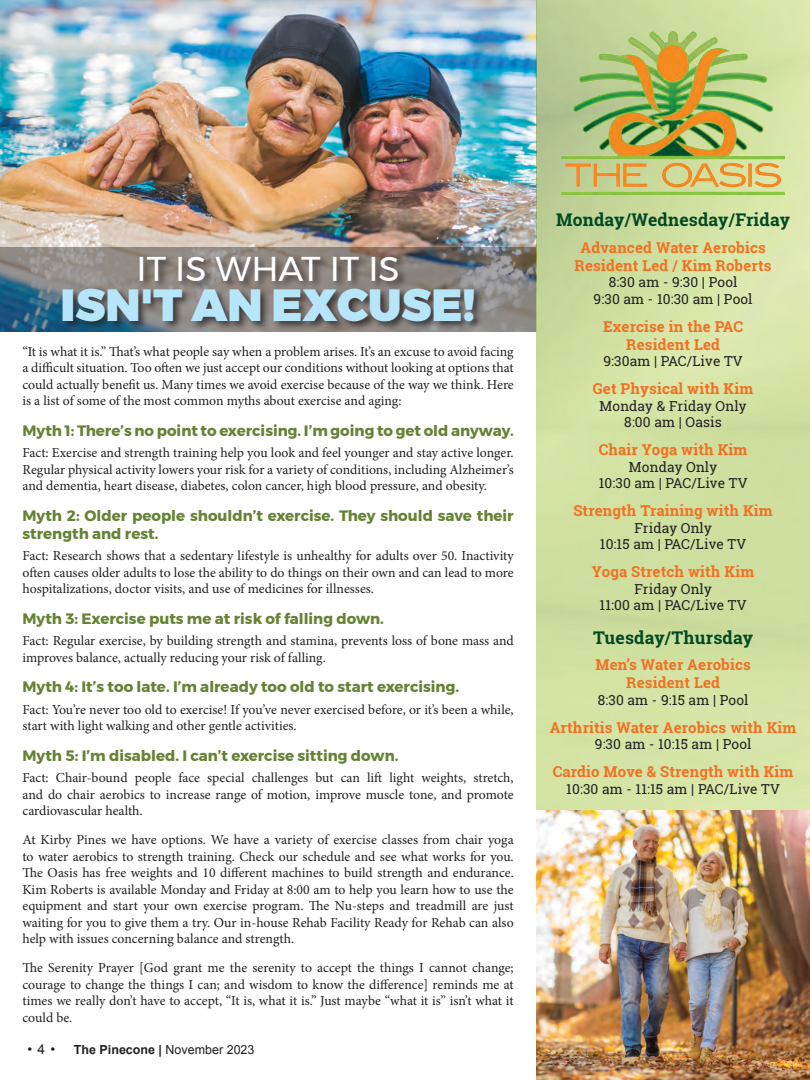
<style>
.page{position:relative;width:810px;height:1080px;background:#fff}
.page>*{position:absolute;margin:0;border:0;box-sizing:border-box;transform-origin:0 0}
.t1{font:900 45px "Montserrat";color:#b7e5fa}
.t2{font:34.38px "Montserrat";color:#fff}
.t3{font:700 17.5px "Roboto Slab";letter-spacing:.01em;color:#004921}
.t4{font:700 15px/18px "Montserrat";color:#648334}
.t5{font:700 15px "Roboto Slab";letter-spacing:.01em;color:#f37022}
.t6{font:13.75px/16.5px "Minion Pro";letter-spacing:-.005em;color:#231f20;text-align:justify}
.t7{font:13.75px "Roboto Slab";letter-spacing:.01em;color:#231f20}
.t8{font:13.75px "Arial";color:#231f20}
.t9{font:12.5px "Arial";color:#231f20}
.s1{font-weight:700}
.s2{font-weight:700;font-style:italic}
</style>
<div class="page">
<img style="left:0;top:0;width:536px;height:247px">
<img style="left:536px;top:0;width:274px;height:1080px">
<img style="left:562px;top:32px;width:222px;height:162px">
<svg style="left:0;top:247px;width:536px;height:84px;background:#747c81"></svg>
<div style="left:60px;top:254px;width:424px;height:77px;background:#231f20;opacity:.75"></div>
<p class="t2" style="left:137px;top:242px;width:265px">IT IS WHAT IT IS</p>
<p class="t1" style="left:61px;top:268px;width:417px">ISN'T AN EXCUSE!</p>
<p class="t6" style="left:22px;top:343px;width:493px">“It is what it is.” That’s what people say when a problem arises. It’s an excuse to avoid facing a difficult situation. Too often we just accept our conditions without looking at options that could actually benefit us. Many times we avoid exercise because of the way we think. Here is a list of some of the most common myths about exercise and aging:</p>
<p class="t4" style="left:22px;top:421px;width:493px">Myth 1: There’s no point to exercising. I’m going to get old anyway.</p>
<p class="t6" style="left:22px;top:445px;width:493px">Fact: Exercise and strength training help you look and feel younger and stay active longer.<br>Regular physical activity lowers your risk for a variety of conditions, including Alzheimer’s and dementia, heart disease, diabetes, colon cancer, high blood pressure, and obesity.</p>
<p class="t4" style="left:22px;top:506px;width:493px">Myth 2: Older people shouldn’t exercise. They should save their strength and rest.</p>
<p class="t6" style="left:22px;top:548px;width:493px">Fact: Research shows that a sedentary lifestyle is unhealthy for adults over 50. Inactivity often causes older adults to lose the ability to do things on their own and can lead to more hospitalizations, doctor visits, and use of medicines for illnesses.</p>
<p class="t4" style="left:22px;top:609px;width:363px">Myth 3: Exercise puts me at risk of falling down.</p>
<p class="t6" style="left:22px;top:633px;width:493px">Fact: Regular exercise, by building strength and stamina, prevents loss of bone mass and improves balance, actually reducing your risk of falling.</p>
<p class="t4" style="left:22px;top:678px;width:438px">Myth 4: It’s too late. I’m already too old to start exercising.</p>
<p class="t6" style="left:22px;top:701px;width:493px">Fact: You’re never too old to exercise! If you’ve never exercised before, or it’s been a while, start with light walking and other gentle activities.</p>
<p class="t4" style="left:22px;top:746px;width:378px">Myth 5: I’m disabled. I can’t exercise sitting down.</p>
<p class="t6" style="left:22px;top:770px;width:493px">Fact: Chair-bound people face special challenges but can lift light weights, stretch, and do chair aerobics to increase range of motion, improve muscle tone, and promote cardiovascular health.</p>
<p class="t6" style="left:22px;top:832px;width:493px">At Kirby Pines we have options. We have a variety of exercise classes from chair yoga to water aerobics to strength training. Check our schedule and see what works for you.<br>The Oasis has free weights and 10 different machines to build strength and endurance.<br>Kim Roberts is available Monday and Friday at 8:00 am to help you learn how to use the equipment and start your own exercise program. The Nu-steps and treadmill are just waiting for you to give them a try. Our in-house Rehab Facility Ready for Rehab can also help with issues concerning balance and strength.</p>
<p class="t6" style="left:22px;top:960px;width:493px">The Serenity Prayer [God grant me the serenity to accept the things I cannot change; courage to change the things I can; and wisdom to know the difference] reminds me at times we really don’t have to accept, “It is, what it is.” Just maybe “what it is” isn’t what it could be.</p>
<p class="t8" style="left:27px;top:1040px;width:29px">• 4 •</p>
<p class="t9" style="left:74px;top:1041px;width:182px"><span class="s1">The Pinecone</span> <span class="s2">|</span> November 2023</p>
<p class="t3" style="left:556px;top:208px;width:235px">Monday/Wednesday/Friday</p>
<p class="t5" style="left:580px;top:237px;width:187px">Advanced Water Aerobics</p>
<p class="t5" style="left:575px;top:255px;width:199px">Resident Led / Kim Roberts</p>
<p class="t7" style="left:609px;top:273px;width:130px">8:30 am - 9:30 | Pool</p>
<p class="t7" style="left:594px;top:289px;width:161px">9:30 am - 10:30 am | Pool</p>
<p class="t5" style="left:603px;top:316px;width:141px">Exercise in the PAC</p>
<p class="t5" style="left:626px;top:334px;width:95px">Resident Led</p>
<p class="t7" style="left:603px;top:352px;width:141px">9:30am | PAC/Live TV</p>
<p class="t5" style="left:593px;top:378px;width:162px">Get Physical with Kim</p>
<p class="t7" style="left:600px;top:396px;width:149px">Monday &amp; Friday Only</p>
<p class="t7" style="left:624px;top:413px;width:99px">8:00 am | Oasis</p>
<p class="t5" style="left:599px;top:439px;width:150px">Chair Yoga with Kim</p>
<p class="t7" style="left:629px;top:457px;width:90px">Monday Only</p>
<p class="t7" style="left:599px;top:474px;width:150px">10:30 am | PAC/Live TV</p>
<p class="t5" style="left:573px;top:500px;width:201px">Strength Training with Kim</p>
<p class="t7" style="left:634px;top:518px;width:79px">Friday Only</p>
<p class="t7" style="left:600px;top:535px;width:148px">10:15 am | PAC/Live TV</p>
<p class="t5" style="left:592px;top:561px;width:164px">Yoga Stretch with Kim</p>
<p class="t7" style="left:634px;top:579px;width:79px">Friday Only</p>
<p class="t7" style="left:600px;top:596px;width:149px">11:00 am | PAC/Live TV</p>
<p class="t3" style="left:593px;top:625px;width:162px">Tuesday/Thursday</p>
<p class="t5" style="left:595px;top:655px;width:157px">Men’s Water Aerobics</p>
<p class="t5" style="left:626px;top:673px;width:95px">Resident Led</p>
<p class="t7" style="left:598px;top:690px;width:152px">8:30 am - 9:15 am | Pool</p>
<p class="t5" style="left:550px;top:717px;width:248px">Arthritis Water Aerobics with Kim</p>
<p class="t7" style="left:595px;top:735px;width:158px">9:30 am - 10:15 am | Pool</p>
<p class="t5" style="left:553px;top:762px;width:242px">Cardio Move &amp; Strength with Kim</p>
<p class="t7" style="left:566px;top:779px;width:215px">10:30 am - 11:15 am | PAC/Live TV</p>
</div>
